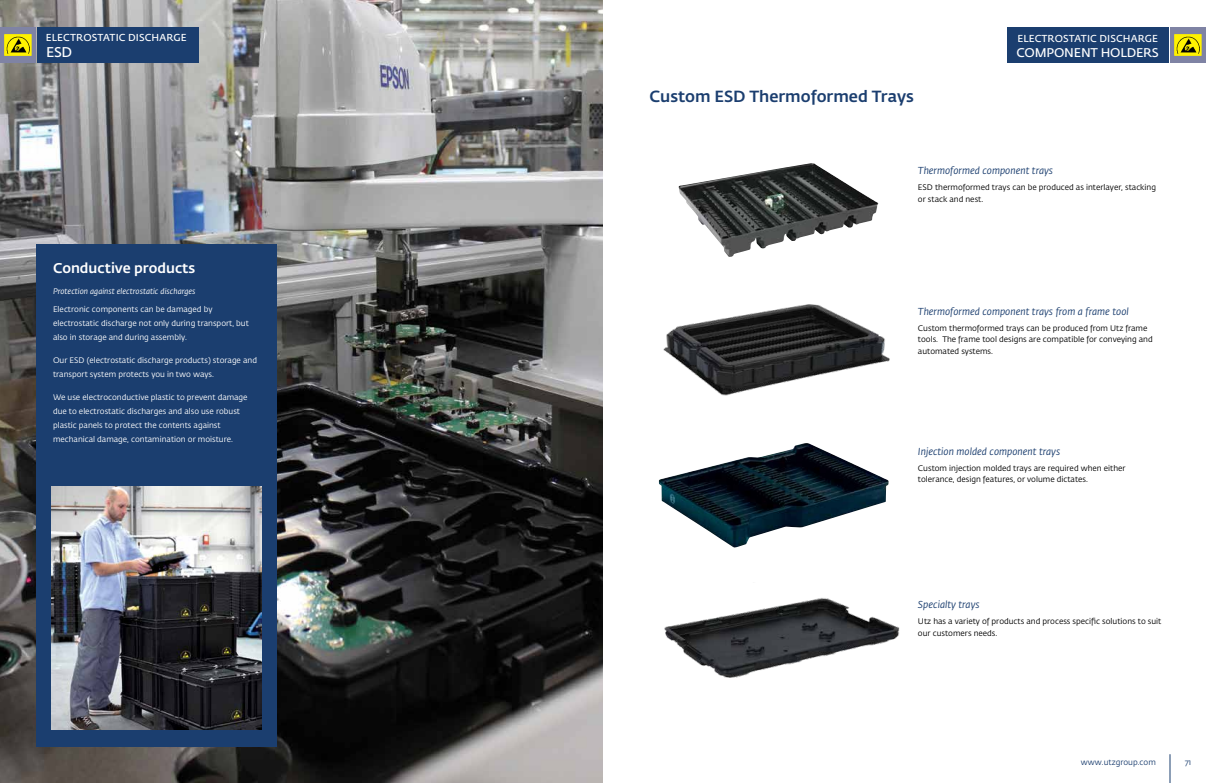
<style>
.page{position:relative;width:1206px;height:783px;background:#fff}
.page>*{position:absolute;margin:0;border:0;box-sizing:border-box;transform-origin:0 0}
.t1{font:500 16px "Fedra Sans Pro";color:#1b3e6f}
.t2{font:500 14px "Fedra Sans Pro";color:#fff}
.t3{font:600 14px "Fedra Sans Pro";color:#fff}
.t4{font:600 12.5px "Fedra Sans Pro";letter-spacing:-.015em;color:#fff}
.t5{font:italic 10px "Fedra Sans Pro";color:#1b3e6f}
.t6{font:600 10px "Fedra Sans Pro";letter-spacing:.01em;color:#fff}
.t7{font:8px/14px "Fedra Sans Pro";color:#fff}
.t8{font:8px/11.4px "Fedra Sans Pro";color:#000}
.t9{font:italic 8px "Fedra Sans Pro";color:#fff}
.t10{font:8px "Fedra Sans Pro";color:#1b3e6f}
</style>
<div class="page">
<svg style="left:1170px;top:754px;width:1px;height:29px"></svg>
<img style="left:0;top:0;width:603px;height:783px">
<div style="left:36px;top:244px;width:241px;height:503px;background:#1b3e6f"></div>
<img style="left:51px;top:486px;width:211px;height:243px">
<div style="left:0;top:27px;width:36px;height:36px;background:#7f83a4"></div>
<div style="left:37px;top:27px;width:162px;height:36px;background:#1b3e6f"></div>
<div style="left:1170px;top:27px;width:36px;height:36px;background:#7f83a4"></div>
<div style="left:1007px;top:27px;width:162px;height:36px;background:#1b3e6f"></div>
<img style="left:663px;top:304px;width:227px;height:92px">
<img style="left:659px;top:443px;width:230px;height:105px">
<img style="left:664px;top:598px;width:236px;height:80px">
<img style="left:678px;top:163px;width:201px;height:94px">
<svg style="left:1174px;top:34px;width:27px;height:22px"></svg>
<img style="left:1177px;top:35px;width:23px;height:19px">
<svg style="left:4px;top:34px;width:27px;height:22px"></svg>
<img style="left:7px;top:35px;width:23px;height:19px">
<p class="t6" style="left:46px;top:30px;width:142px">ELECTROSTATIC DISCHARGE</p>
<h2 class="t3" style="left:46px;top:42px;width:28px">ESD</h2>
<h2 class="t2" style="left:53px;top:258px;width:144px">Conductive products</h2>
<p class="t9" style="left:53px;top:285px;width:144px">Protection against electrostatic discharges</p>
<p class="t7" style="left:53px;top:302px;width:197px">Electronic components can be damaged by electrostatic discharge not only during transport, but also in storage and during assembly.</p>
<p class="t7" style="left:53px;top:353px;width:206px">Our ESD (electrostatic discharge products) storage and transport system protects you in two ways.</p>
<p class="t7" style="left:53px;top:390px;width:196px">We use electroconductive plastic to prevent damage due to electrostatic discharges and also use robust plastic panels to protect the contents against mechanical damage, contamination or moisture.</p>
<h1 class="t1" style="left:650px;top:85px;width:266px">Custom ESD Thermoformed Trays</h1>
<p class="t6" style="left:1017px;top:32px;width:142px">ELECTROSTATIC DISCHARGE</p>
<h3 class="t4" style="left:1017px;top:44px;width:144px">COMPONENT HOLDERS</h3>
<p class="t5" style="left:918px;top:164px;width:137px">Thermoformed component trays</p>
<p class="t8" style="left:918px;top:182px;width:240px">ESD thermoformed trays can be produced as interlayer, stacking or stack and nest.</p>
<p class="t5" style="left:918px;top:304px;width:212px">Thermoformed component trays from a frame tool</p>
<p class="t8" style="left:918px;top:322px;width:236px">Custom thermoformed trays can be produced from Utz frame tools. The frame tool designs are compatible for conveying and automated systems.</p>
<p class="t5" style="left:918px;top:445px;width:144px">Injection molded component trays</p>
<p class="t8" style="left:918px;top:462px;width:209px">Custom injection molded trays are required when either tolerance, design features, or volume dictates.</p>
<p class="t5" style="left:918px;top:598px;width:63px">Specialty trays</p>
<p class="t8" style="left:918px;top:616px;width:245px">Utz has a variety of products and process specific solutions to suit our customers needs.</p>
<p class="t10" style="left:1081px;top:757px;width:77px">www.utzgroup.com</p>
<p class="t10" style="left:1185px;top:756px;width:8px">71</p>
</div>
